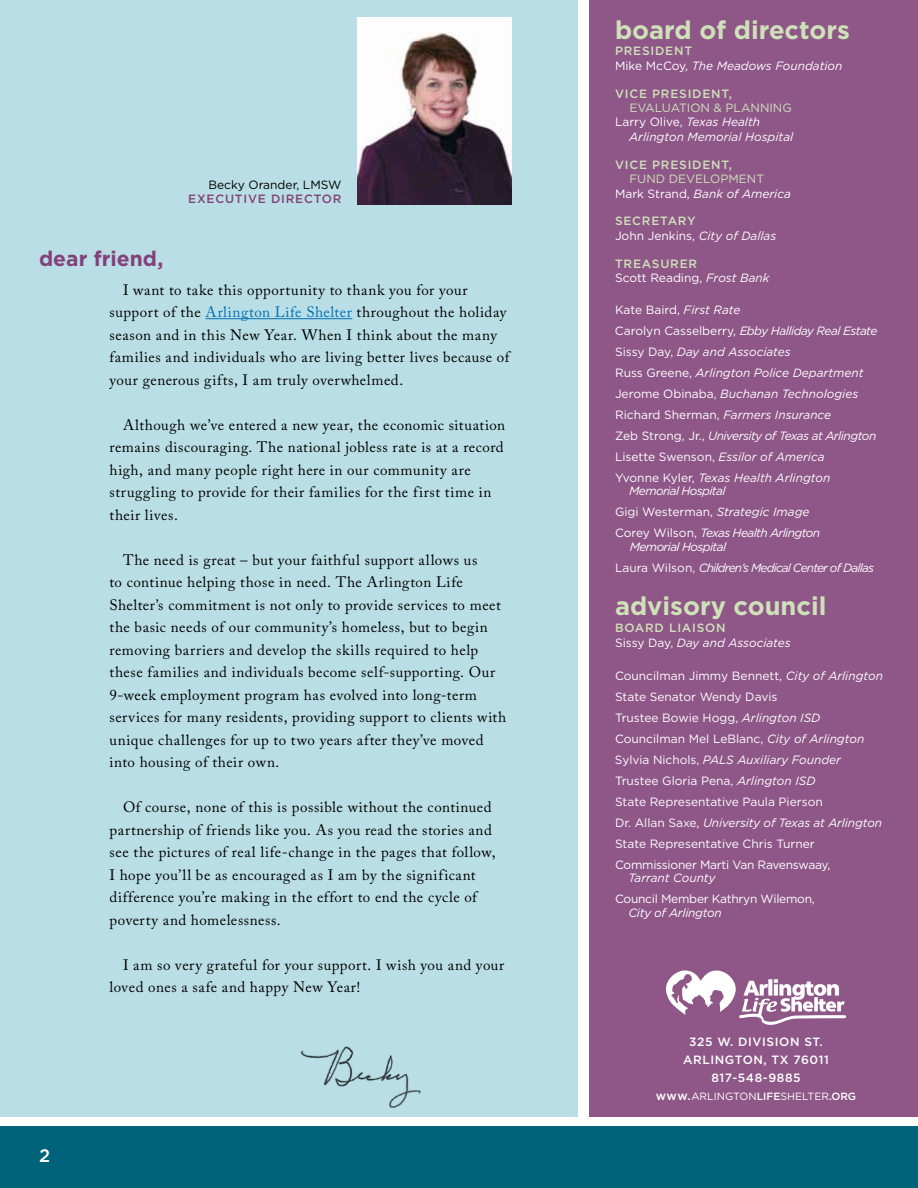
<style>
.page{position:relative;width:918px;height:1188px;background:#fff}
.page>*{position:absolute;margin:0;border:0;box-sizing:border-box;transform-origin:0 0}
.t1{font:700 25.5px "Gotham HTF";color:#cfe1b9}
.t2{font:700 21px "Gotham HTF";letter-spacing:.005em;color:#82417b}
.t3{font:500 18px "Gotham HTF";color:#fff}
.t4{font:15px/22.5px "Adobe Caslon Pro";letter-spacing:.035em;color:#000}
.t5{font:italic 12px/21px "Gotham HTF";letter-spacing:-.01em;color:#fff}
.t6{font:12px/21px "Gotham HTF";color:#fff}
.t7{font:12px/14.4px "Gotham HTF";color:#cfe1b9}
.t8{font:italic 12px/21px "Gotham HTF";letter-spacing:-.05em;color:#fff}
.t9{font:italic 12px/21px "Gotham HTF";letter-spacing:-.07em;color:#fff}
.t10{font:500 12px/18px "Gotham HTF";letter-spacing:.05em;color:#fff;text-align:center}
.t11{font:500 12px "Gotham HTF";letter-spacing:.065em;color:#cfe1b9}
.t12{font:12px "Gotham HTF";letter-spacing:-.02em;color:#fff}
.t13{font:12px "Gotham HTF";color:#000}
.t14{font:500 12px "Gotham HTF";letter-spacing:.065em;color:#82417b}
.t15{font:10.5px "Gotham HTF";color:#fff}
.s1{color:#0070b3}
.s2{font-weight:500;font-style:normal;color:#cfe1b9}
.s3{font-style:normal}
.s4{color:#fff}
.s5{font-style:italic;color:#fff}
.s6{font-weight:500;color:#cfe1b9}
.s7{font-style:italic}
.s8{font-weight:500;font-size:12px}
.s9{font-weight:500}
</style>
<div class="page">
<div style="left:590px;top:0;width:328px;height:1116px;background:#8e5788"></div>
<div style="left:0;top:0;width:578px;height:1116px;background:#badee5"></div>
<img style="left:357px;top:17px;width:155px;height:187px">
<hr style="left:206px;top:318px;width:146px;height:1px;background:#0070b3">
<div style="left:0;top:1127px;width:918px;height:61px;background:#00637a"></div>
<img style="left:300px;top:1046px;width:121px;height:62px">
<svg style="left:666px;top:970px;width:180px;height:55px"></svg>
<p class="t13" style="left:209px;top:178px;width:134px">Becky Orander, LMSW</p>
<p class="t14" style="left:188px;top:192px;width:155px">EXECUTIVE DIRECTOR</p>
<h2 class="t2" style="left:39px;top:247px;width:126px">dear friend,</h2>
<p class="t4" style="left:110px;top:278px;width:401px;text-indent:14px">I want to take this opportunity to thank you for your support of the <span class="s1">Arlington Life Shelter</span> throughout the holiday season and in this New Year. When I think about the many families and individuals who are living better lives because of your generous gifts, I am truly overwhelmed.</p>
<p class="t4" style="left:110px;top:413px;width:397px;text-indent:14px">Although we’ve entered a new year, the economic situation remains discouraging. The national jobless rate is at a record high, and many people right here in our community are struggling to provide for their families for the first time in their lives.</p>
<p class="t4" style="left:110px;top:548px;width:398px;text-indent:14px">The need is great – but your faithful support allows us<br>to continue helping those in need. The Arlington Life Shelter’s commitment is not only to provide services to meet the basic needs of our community’s homeless, but to begin removing barriers and develop the skills required to help these families and individuals become self-supporting. Our 9-week employment program has evolved into long-term services for many residents, providing support to clients with unique challenges for up to two years after they’ve moved into housing of their own.</p>
<p class="t4" style="left:110px;top:796px;width:387px;text-indent:14px">Of course, none of this is possible without the continued partnership of friends like you. As you read the stories and see the pictures of real life-change in the pages that follow, I hope you’ll be as encouraged as I am by the significant difference you’re making in the effort to end the cycle of poverty and homelessness.</p>
<p class="t4" style="left:110px;top:953px;width:396px;text-indent:14px">I am so very grateful for your support. I wish you and your loved ones a safe and happy New Year!</p>
<p class="t3" style="left:39px;top:1146px;width:13px">2</p>
<h1 class="t1" style="left:615px;top:15px;width:236px">board of directors</h1>
<p class="t5" style="left:615px;top:44px;width:229px;line-height:14.4px"><span class="s2">PRESIDENT<br></span><span class="s3">Mike McCoy,</span> The Meadows Foundation</p>
<p class="t11" style="left:615px;top:87px;width:119px">VICE PRESIDENT,</p>
<p class="t7" style="left:615px;top:100px;width:178px;text-indent:14px">EVALUATION &amp; PLANNING<br><span class="s4">Larry Olive,</span> <span class="s5">Texas Health</span></p>
<p class="t5" style="left:629px;top:126px;width:166px">Arlington Memorial Hospital</p>
<p class="t11" style="left:615px;top:158px;width:119px">VICE PRESIDENT,</p>
<p class="t7" style="left:615px;top:172px;width:177px;text-indent:14px">FUND DEVELOPMENT<br><span class="s4">Mark Strand,</span> <span class="s5">Bank of America</span></p>
<p class="t6" style="left:615px;top:214px;width:163px;line-height:14.4px"><span class="s6">SECRETARY<br></span>John Jenkins, <span class="s7">City of Dallas</span></p>
<p class="t6" style="left:615px;top:256px;width:156px;line-height:14.4px"><span class="s6">TREASURER<br></span>Scott Reading, <span class="s7">Frost Bank</span></p>
<p class="t5" style="left:615px;top:299px;width:264px"><span class="s3">Kate Baird,</span> First Rate<br><span class="s3">Carolyn Casselberry,</span> Ebby Halliday Real Estate <span class="s3">Sissy Day,</span> Day and Associates<br><span class="s3">Russ Greene,</span> Arlington Police Department <span class="s3">Jerome Obinaba,</span> Buchanan Technologies <span class="s3">Richard Sherman,</span> Farmers Insurance<br><span class="s3">Zeb Strong, Jr.,</span> University of Texas at Arlington <span class="s3">Lisette Swenson,</span> Essilor of America<br><span class="s3">Yvonne Kyler,</span> Texas Health Arlington</p>
<p class="t8" style="left:615px;top:480px;width:207px;text-indent:14px">Memorial Hospital<br><span class="s3">Gigi Westerman,</span> Strategic Image<br><span class="s3">Corey Wilson,</span> Texas Health Arlington</p>
<p class="t9" style="left:615px;top:536px;width:260px;text-indent:15px">Memorial Hospital<br><span class="s3">Laura Wilson,</span> Children’s Medical Center of Dallas</p>
<h1 class="t1" style="left:615px;top:591px;width:213px">advisory council</h1>
<p class="t5" style="left:615px;top:621px;width:177px;line-height:14.4px"><span class="s2">BOARD LIAISON<br></span><span class="s3">Sissy Day,</span> Day and Associates</p>
<p class="t6" style="left:615px;top:665px;width:270px">Councilman Jimmy Bennett, <span class="s7">City of Arlington </span>State Senator Wendy Davis<br>Trustee Bowie Hogg, <span class="s7">Arlington ISD </span>Councilman Mel LeBlanc, <span class="s7">City of Arlington </span>Sylvia Nichols, <span class="s7">PALS Auxiliary Founder </span>Trustee Gloria Pena, <span class="s7">Arlington ISD<br></span>State Representative Paula Pierson<br>Dr. Allan Saxe, <span class="s7">University of Texas at Arlington </span>State Representative Chris Turner Commissioner Marti Van Ravenswaay,</p>
<p class="t5" style="left:628px;top:868px;width:89px">Tarrant County</p>
<p class="t12" style="left:615px;top:892px;width:201px">Council Member Kathryn Wilemon,</p>
<p class="t5" style="left:628px;top:902px;width:95px">City of Arlington</p>
<p class="t10" style="left:683px;top:1033px;width:147px">325 W. DIVISION ST.<br>ARLINGTON, TX 76011<br>817-548-9885</p>
<p class="t15" style="left:656px;top:1091px;width:202px"><span class="s8">www.</span>ARLINGTON<span class="s9">LIFE</span>SHELTER<span class="s9">.ORG</span></p>
</div>
